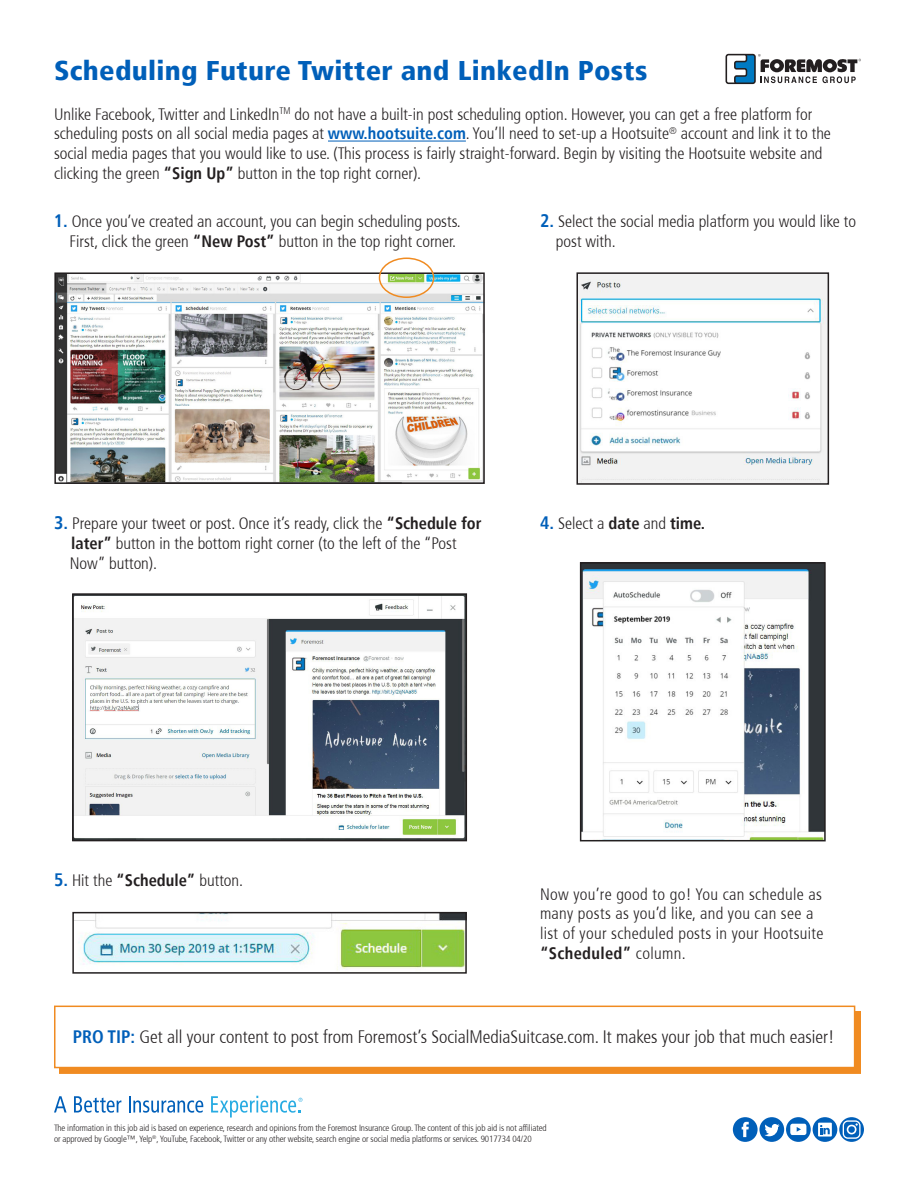
<style>
.page{position:relative;width:918px;height:1188px;background:#fff}
.page>*{position:absolute;margin:0;border:0;box-sizing:border-box;transform-origin:0 0}
.t1{font:900 condensed 27px "Frutiger";letter-spacing:.01em;color:#005fb9;scale:1.07 1}
.t2{font:300 condensed 18px "Frutiger";color:#231f20}
.t3{font:300 condensed 16.5px/19.8px "Frutiger";color:#231f20}
.t4{font:300 condensed 16.5px/19.8px "Frutiger";letter-spacing:.02em;color:#231f20}
.t5{font:300 condensed 9px/10.5px "Frutiger";letter-spacing:-.01em;color:#231f20}
.s1{font-weight:700;color:#005fb9}
.s2{font-weight:700}
.s3{font-weight:700;font-size:18px;color:#005fb9}
</style>
<div class="page">
<div style="left:726px;top:54px;width:30px;height:30px;background:#231f20;border-radius:3px"></div>
<svg style="left:727px;top:54px;width:134px;height:29px"></svg>
<hr style="left:328px;top:141px;width:138px;height:1px;background:#005fb9">
<img style="left:57px;top:275px;width:425px;height:206px">
<div style="left:54px;top:272px;width:431px;height:212px;border:2px solid #231f20"></div>
<div style="left:379px;top:258px;width:55px;height:40px;border:2px solid #f08b21;border-radius:50%"></div>
<img style="left:579px;top:275px;width:247px;height:207px">
<div style="left:576px;top:272px;width:253px;height:213px;border:2px solid #231f20"></div>
<img style="left:75px;top:596px;width:389px;height:242px">
<div style="left:72px;top:593px;width:395px;height:248px;border:2px solid #231f20"></div>
<img style="left:583px;top:565px;width:240px;height:273px">
<div style="left:580px;top:562px;width:246px;height:279px;border:2px solid #231f20"></div>
<img style="left:75px;top:915px;width:389px;height:55px">
<div style="left:72px;top:912px;width:395px;height:62px;border:2px solid #231f20"></div>
<div style="left:59px;top:1011px;width:802px;height:63px;background:#f08b21"></div>
<div style="left:54px;top:1006px;width:801px;height:62px;background:#fff;border:2px solid #f08b21"></div>
<svg style="left:54px;top:1096px;width:13px;height:17px"></svg>
<svg style="left:74px;top:1096px;width:47px;height:17px"></svg>
<svg style="left:129px;top:1096px;width:74px;height:17px"></svg>
<svg style="left:211px;top:1096px;width:91px;height:22px"></svg>
<svg style="left:733px;top:1117px;width:131px;height:25px"></svg>
<p class="t1" style="left:54px;top:55px;width:556px">Scheduling Future Twitter and LinkedIn Posts</p>
<p class="t3" style="left:54px;top:104px;width:779px">Unlike Facebook, Twitter and LinkedIn<sup>TM</sup> do not have a built-in post scheduling option. However, you can get a free platform for scheduling posts on all social media pages at <span class="s1">www.hootsuite.com</span>. You’ll need to set-up a Hootsuite<sup>®</sup> account and link it to the social media pages that you would like to use. (This process is fairly straight-forward. Begin by visiting the Hootsuite website and clicking the green <span class="s2">“Sign Up”</span> button in the top right corner).</p>
<p class="t3" style="left:54px;top:212px;width:409px;text-align:right"><span class="s3">1.</span> Once you’ve created an account, you can begin scheduling posts.<br>First, click the green <span class="s2">“New Post”</span> button in the top right corner.</p>
<p class="t3" style="left:556px;top:212px;width:302px;text-indent:-16px"><span class="s3">2.</span> Select the social media platform you would like to post with.</p>
<p class="t3" style="left:70px;top:514px;width:413px;text-indent:-16px"><span class="s3">3.</span> Prepare your tweet or post. Once it’s ready, click the <span class="s2">“Schedule for later”</span> button in the bottom right corner (to the left of the “Post<br>Now” button).</p>
<p class="t3" style="left:540px;top:514px;width:166px"><span class="s3">4.</span> Select a <span class="s2">date</span> and <span class="s2">time.</span></p>
<p class="t3" style="left:54px;top:871px;width:191px"><span class="s3">5.</span> Hit the <span class="s2">“Schedule”</span> button.</p>
<p class="t4" style="left:540px;top:884px;width:285px">Now you’re good to go! You can schedule as many posts as you’d like, and you can see a list of your scheduled posts in your Hootsuite <span class="s2">“Scheduled”</span> column.</p>
<p class="t2" style="left:73px;top:1026px;width:763px"><span class="s1">PRO TIP:</span> Get all your content to post from Foremost’s SocialMediaSuitcase.com. It makes your job that much easier!</p>
<p class="t5" style="left:54px;top:1123px;width:494px">The information in this job aid is based on experience, research and opinions from the Foremost Insurance Group. The content of this job aid is not affiliated or approved by Google™, Yelp<sup>®</sup>, YouTube, Facebook, Twitter or any other website, search engine or social media platforms or services. 9017734 04/20</p>
</div>
